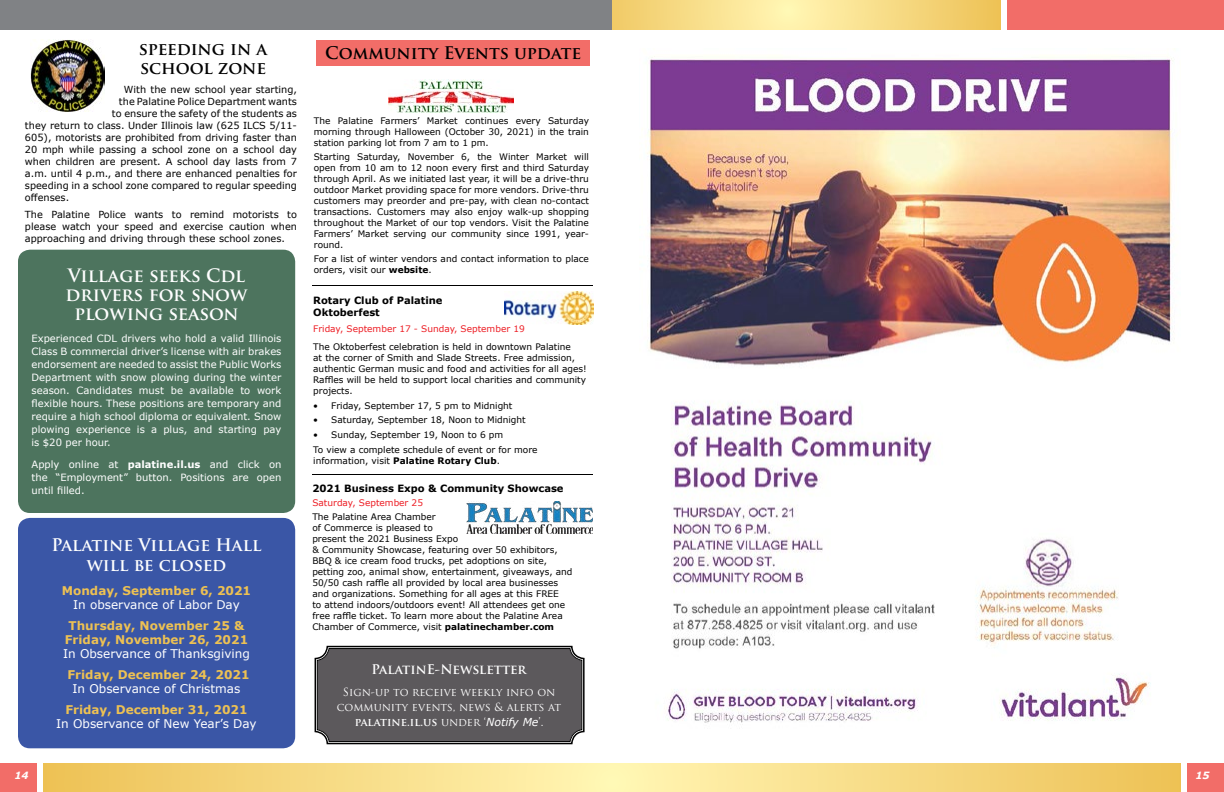
<style>
.page{position:relative;width:1224px;height:792px;background:#fff}
.page>*{position:absolute;margin:0;border:0;box-sizing:border-box;transform-origin:0 0}
.t1{font:700 18px/19px "Trajan Pro";color:#fff;text-align:center}
.t2{font:700 17px/19px "Trajan Pro";color:#000}
.t3{font:700 17px/20px "Trajan Pro";color:#fff;text-align:center}
.t4{font:700 13px "Trajan Pro";color:#fff}
.t5{font:700 12px/14.4px "Verdana";color:#edc153;text-align:center}
.t6{font:12px "Verdana";color:#fff}
.t7{font:11px/15px "Trajan Pro";color:#fff;text-align:center}
.t8{font:10px/13px "Verdana";color:#fff;text-align:justify}
.t9{font:700 10px/12px "Verdana";color:#000}
.t10{font:italic 700 10px "Verdana";color:#fff}
.t11{font:9.8px/12px "Verdana";color:#000;text-align:justify}
.t12{font:9px/11px "Verdana";color:#000}
.t13{font:9px "Verdana";color:#ed1d24}
.s1{font-weight:700}
.s2{font-family:"Verdana";font-style:italic}
</style>
<div class="page">
<div style="left:0;top:763px;width:36px;height:29px;background:#f26d68"></div>
<div style="left:1188px;top:763px;width:36px;height:29px;background:#f26d68"></div>
<div style="left:1007px;top:0;width:217px;height:30px;background:#f26d68"></div>
<svg style="left:612px;top:0;width:388px;height:30px;background:#f7dd88"></svg>
<div style="left:0;top:0;width:612px;height:30px;background:#808285"></div>
<svg style="left:44px;top:764px;width:1137px;height:28px;background:#f6db84"></svg>
<img style="left:647px;top:56px;width:526px;height:667px">
<img style="left:30px;top:40px;width:74px;height:71px">
<img style="left:388px;top:79px;width:125px;height:33px">
<div style="left:18px;top:250px;width:277px;height:263px;background:#4d745e;border-radius:12px"></div>
<div style="left:316px;top:40px;width:274px;height:26px;background:#f26d68"></div>
<img style="left:505px;top:292px;width:88px;height:32px">
<img style="left:466px;top:501px;width:127px;height:32px">
<div style="left:18px;top:518px;width:277px;height:230px;background:#3a56a6;border-radius:12px"></div>
<svg style="left:314px;top:645px;width:271px;height:100px;background:#625f62"></svg>
<div style="left:317px;top:648px;width:265px;height:94px;border:1px solid #000;border-radius:12px"></div>
<hr style="left:312px;top:474px;width:281px;height:1px;background:#000">
<hr style="left:312px;top:285px;width:281px;height:1px;background:#000">
<h2 class="t2" style="left:139px;top:40px;width:130px">speeding in a school zone</h2>
<p class="t11" style="left:124px;top:83px;width:175px">With the new school year starting,</p>
<p class="t11" style="left:119px;top:95px;width:180px">the Palatine Police Department wants</p>
<p class="t11" style="left:112px;top:107px;width:187px">to ensure the safety of the students as</p>
<p class="t11" style="left:25px;top:119px;width:274px">they return to class. Under Illinois law (625 ILCS 5/11-</p>
<p class="t11" style="left:25px;top:131px;width:274px">605), motorists are prohibited from driving faster than</p>
<p class="t11" style="left:25px;top:143px;width:274px">20 mph while passing a school zone on a school day</p>
<p class="t11" style="left:25px;top:155px;width:274px">when children are present. A school day lasts from 7</p>
<p class="t11" style="left:25px;top:167px;width:274px">a.m. until 4 p.m., and there are enhanced penalties for</p>
<p class="t11" style="left:25px;top:179px;width:274px">speeding in a school zone compared to regular speeding</p>
<p class="t11" style="left:25px;top:191px;width:46px">offenses.</p>
<p class="t11" style="left:25px;top:208px;width:274px">The Palatine Police wants to remind motorists to please watch your speed and exercise caution when approaching and driving through these school zones.</p>
<h1 class="t1" style="left:66px;top:266px;width:183px">Village seeks Cdl drivers for snow plowing season</h1>
<p class="t8" style="left:32px;top:332px;width:252px">Experienced CDL drivers who hold a valid Illinois Class B commercial driver’s license with air brakes endorsement are needed to assist the Public Works Department with snow plowing during the winter season. Candidates must be available to work flexible hours. These positions are temporary and require a high school diploma or equivalent. Snow plowing experience is a plus, and starting pay is $20 per hour.</p>
<p class="t8" style="left:32px;top:458px;width:252px">Apply online at <span class="s1">palatine.il.us</span> and click on the “Employment” button. Positions are open until filled.</p>
<h2 class="t3" style="left:52px;top:535px;width:211px">Palatine Village Hall will be closed</h2>
<h3 class="t5" style="left:62px;top:583px;width:191px">Monday, September 6, 2021</h3>
<h3 class="t6" style="left:73px;top:596px;width:168px">In observance of Labor Day</h3>
<h3 class="t5" style="left:65px;top:618px;width:185px">Thursday, November 25 &amp;<br>Friday, November 26, 2021</h3>
<h3 class="t6" style="left:63px;top:646px;width:188px">In Observance of Thanksgiving</h3>
<h3 class="t5" style="left:67px;top:667px;width:184px">Friday, December 24, 2021</h3>
<h3 class="t6" style="left:73px;top:681px;width:169px">In Observance of Christmas</h3>
<h3 class="t5" style="left:65px;top:702px;width:184px">Friday, December 31, 2021</h3>
<h3 class="t6" style="left:56px;top:715px;width:202px">In Observance of New Year’s Day</h3>
<h2 class="t2" style="left:325px;top:44px;width:257px">Community Events update</h2>
<p class="t12" style="left:314px;top:115px;width:277px;text-align:justify">The Palatine Farmers’ Market continues every Saturday morning through Halloween (October 30, 2021) in the train station parking lot from 7 am to 1 pm.</p>
<p class="t12" style="left:314px;top:151px;width:277px;text-align:justify">Starting Saturday, November 6, the Winter Market will open from 10 am to 12 noon every first and third Saturday through April. As we initiated last year, it will be a drive-thru outdoor Market providing space for more vendors. Drive-thru customers may preorder and pre-pay, with clean no-contact transactions. Customers may also enjoy walk-up shopping throughout the Market of our top vendors. Visit the Palatine Farmers’ Market serving our community since 1991, year&shy;round.</p>
<p class="t12" style="left:314px;top:253px;width:277px">For a list of winter vendors and contact information to place orders, visit our <span class="s1">website</span>.</p>
<p class="t9" style="left:313px;top:295px;width:131px">Rotary Club of Palatine<br>Oktoberfest</p>
<p class="t13" style="left:313px;top:322px;width:213px">Friday, September 17 - Sunday, September 19</p>
<p class="t12" style="left:313px;top:341px;width:275px">The Oktoberfest celebration is held in downtown Palatine<br>at the corner of Smith and Slade Streets. Free admission, authentic German music and food and activities for all ages!<br>Raffles will be held to support local charities and community projects.</p>
<p class="t12" style="left:313px;top:400px;width:201px">• Friday, September 17, 5 pm to Midnight</p>
<p class="t12" style="left:313px;top:414px;width:214px">• Saturday, September 18, Noon to Midnight</p>
<p class="t12" style="left:313px;top:426px;width:226px;line-height:15.5px">• Sunday, September 19, Noon to 6 pm<br>To view a complete schedule of event or for more</p>
<p class="t12" style="left:313px;top:455px;width:188px">information, visit <span class="s1">Palatine Rotary Club</span>.</p>
<p class="t9" style="left:312px;top:482px;width:253px">2021 Business Expo &amp; Community Showcase</p>
<p class="t13" style="left:312px;top:496px;width:112px">Saturday, September 25</p>
<p class="t12" style="left:312px;top:511px;width:262px">The Palatine Area Chamber<br>of Commerce is pleased to<br>present the 2021 Business Expo<br>&amp; Community Showcase, featuring over 50 exhibitors, BBQ &amp; ice cream food trucks, pet adoptions on site, petting zoo, animal show, entertainment, giveaways, and 50/50 cash raffle all provided by local area businesses and organizations. Something for all ages at this FREE<br>to attend indoors/outdoors event! All attendees get one free raffle ticket. To learn more about the Palatine Area Chamber of Commerce, visit <span class="s1">palatinechamber.com</span></p>
<h3 class="t4" style="left:372px;top:661px;width:156px">PalatinE-Newsletter</h3>
<p class="t7" style="left:337px;top:684px;width:226px">SIGN-UP TO RECEIVE WEEKLY INFO ON<br>COMMUNITY EVENTS, NEWS &amp; ALERTS AT <span class="s1">palatine.il.us</span> UNDER ‘<span class="s2">Notify Me</span>’.</p>
<p class="t10" style="left:14px;top:769px;width:16px">14</p>
<p class="t10" style="left:1195px;top:769px;width:16px">15</p>
</div>
